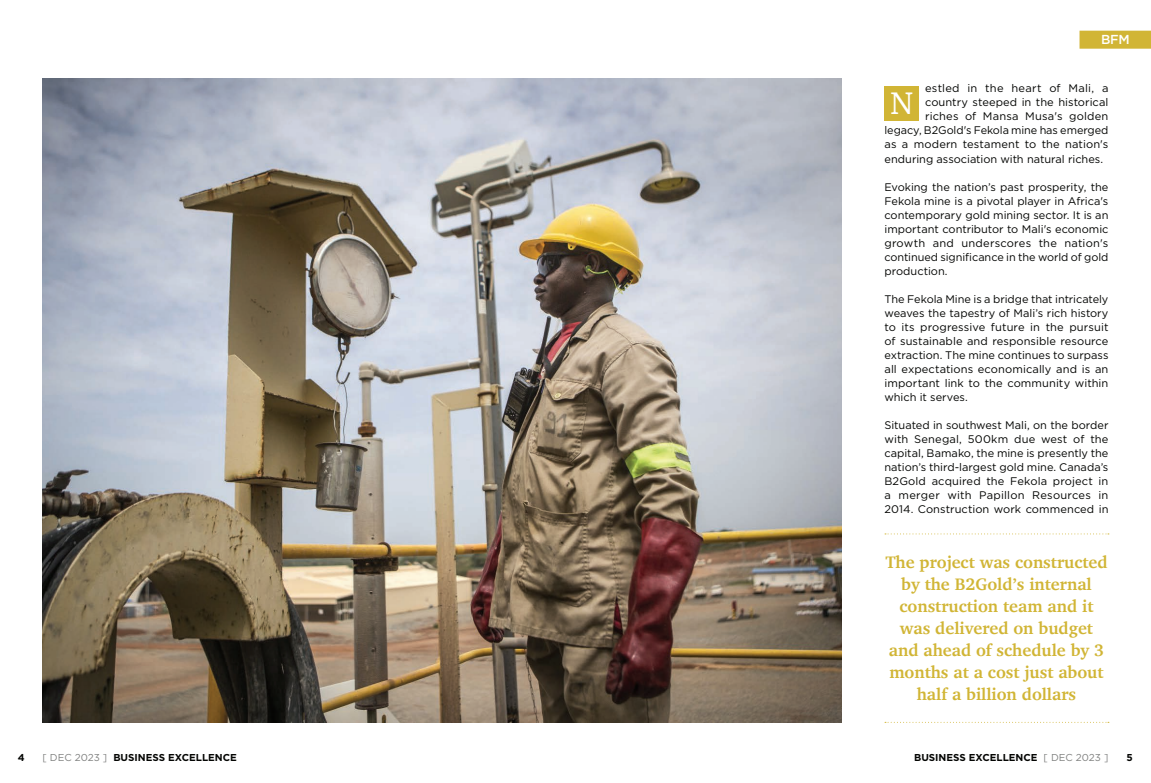
<style>
.page{position:relative;width:1151px;height:783px;background:#fff}
.page>*{position:absolute;margin:0;border:0;box-sizing:border-box;transform-origin:0 0}
.t1{font:32px "Charter";color:#fff}
.t2{font:700 17px/22px "Charter";color:#d1b535;text-align:center}
.t3{font:500 13px "Gotham";color:#fff}
.t4{font:11px/14px "Gotham";color:#040503;text-align:justify}
.t5{font:11px "Gotham";letter-spacing:.025em;color:#040503}
.t6{font:700 10px "Gotham";color:#040503}
.s1{font-weight:400;color:#808180}
</style>
<div class="page">
<img style="left:43px;top:78px;width:799px;height:644px">
<div style="left:884px;top:85px;width:35px;height:35px;background:#d1b535"></div>
<div style="left:1079px;top:31px;width:72px;height:18px;background:#d1b535"></div>
<svg style="left:885px;top:533px;width:224px;height:1px"></svg>
<svg style="left:885px;top:721px;width:224px;height:1px"></svg>
<p class="t3" style="left:1101px;top:31px;width:30px">BFM</p>
<p class="t5" style="left:925px;top:81px;width:185px">estled in the heart of Mali, a</p>
<p class="t4" style="left:925px;top:95px;width:185px">country steeped in the historical</p>
<p class="t4" style="left:925px;top:109px;width:185px">riches of Mansa Musa's golden</p>
<p class="t4" style="left:884px;top:123px;width:225px">legacy, B2Gold's Fekola mine has emerged</p>
<p class="t4" style="left:884px;top:137px;width:225px">as a modern testament to the nation's</p>
<p class="t4" style="left:884px;top:151px;width:220px">enduring association with natural riches.</p>
<p class="t4" style="left:884px;top:179px;width:225px">Evoking the nation’s past prosperity, the Fekola mine is a pivotal player in Africa's contemporary gold mining sector. It is an important contributor to Mali's economic growth and underscores the nation's continued significance in the world of gold production.</p>
<p class="t4" style="left:884px;top:291px;width:225px">The Fekola Mine is a bridge that intricately weaves the tapestry of Mali’s rich history to its progressive future in the pursuit of sustainable and responsible resource extraction. The mine continues to surpass all expectations economically and is an important link to the community within which it serves.</p>
<p class="t4" style="left:884px;top:417px;width:225px">Situated in southwest Mali, on the border with Senegal, 500km due west of the capital, Bamako, the mine is presently the nation’s third-largest gold mine. Canada’s B2Gold acquired the Fekola project in a merger with Papillon Resources in 2014. Construction work commenced in</p>
<h1 class="t1" style="left:890px;top:83px;width:24px">N</h1>
<h2 class="t2" style="left:885px;top:550px;width:224px">The project was constructed by the B2Gold’s internal construction team and it was delivered on budget and ahead of schedule by 3 months at a cost just about half a billion dollars</h2>
<p class="t6" style="left:18px;top:750px;width:8px">4</p>
<p class="t6" style="left:43px;top:750px;width:196px"><span class="s1">[ DEC 2023 ]</span> BUSINESS EXCELLENCE</p>
<p class="t6" style="left:914px;top:750px;width:196px">BUSINESS EXCELLENCE <span class="s1">[ DEC 2023 ]</span></p>
<p class="t6" style="left:1126px;top:750px;width:8px">5</p>
</div>
